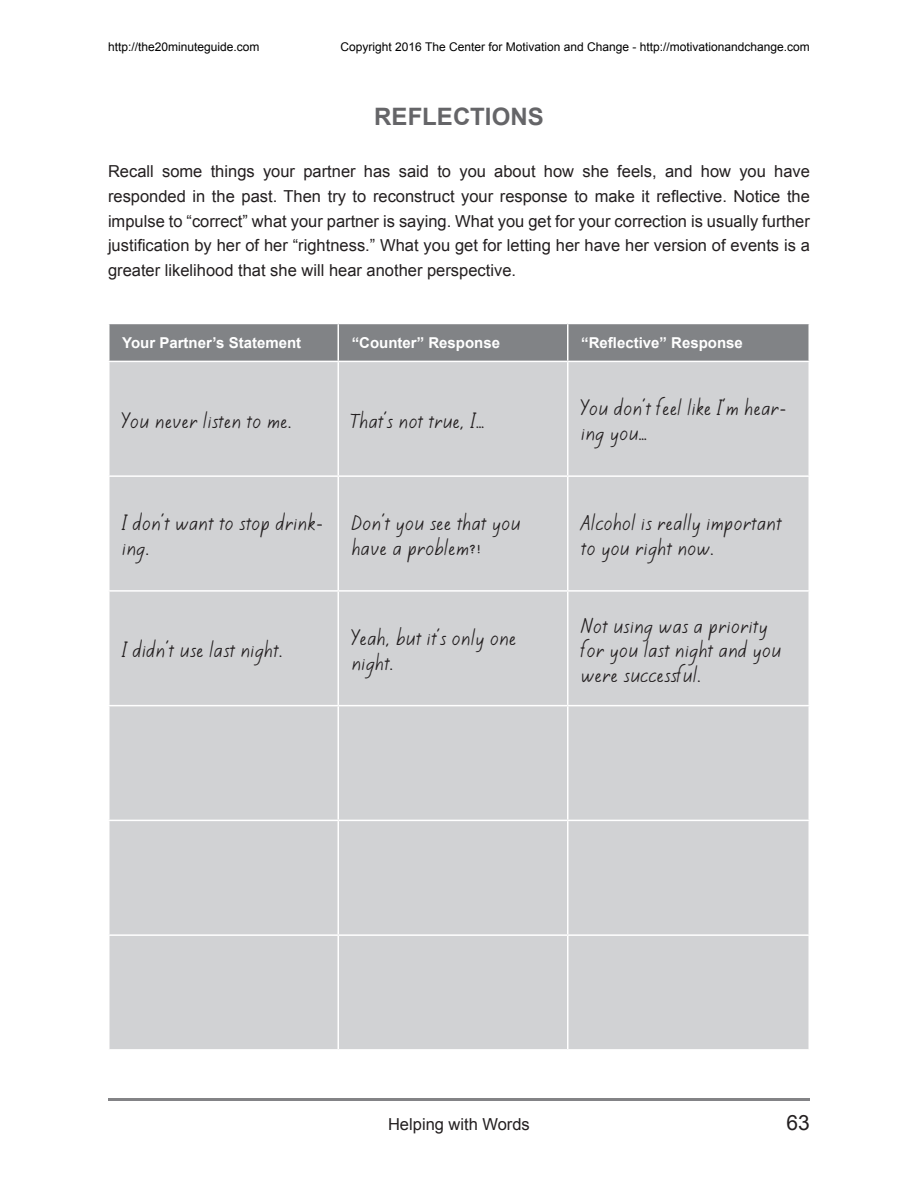
<style>
.page{position:relative;width:918px;height:1188px;background:#fff}
.page>*{position:absolute;margin:0;border:0;box-sizing:border-box;transform-origin:0 0}
.t1{font:700 24px "Arial";color:#656568}
.t2{font:21px "Arial";color:#231f20}
.t3{font:16.5px/24.8px "Arial";color:#231f20;text-align:justify}
.t4{font:16.5px/24.8px "Kiwi School Handwriting";color:#231f20}
.t5{font:700 15px "Arial";color:#fff}
.t6{font:12px "Arial";color:#000}
</style>
<div class="page">
<hr style="left:108px;top:1098px;width:702px;height:3px;background:#656568">
<div style="left:110px;top:324px;width:698px;height:37px;background:#818386"></div>
<div style="left:110px;top:362px;width:698px;height:687px;background:#d1d2d4"></div>
<hr style="left:338px;top:324px;width:1px;height:37px;background:#fff">
<hr style="left:567px;top:324px;width:1px;height:37px;background:#fff">
<hr style="left:338px;top:362px;width:1px;height:113px;background:#fff">
<hr style="left:567px;top:362px;width:1px;height:113px;background:#fff">
<hr style="left:108px;top:475px;width:230px;height:2px;background:#fff">
<hr style="left:338px;top:475px;width:230px;height:2px;background:#fff">
<hr style="left:338px;top:477px;width:1px;height:113px;background:#fff">
<hr style="left:568px;top:475px;width:242px;height:2px;background:#fff">
<hr style="left:567px;top:477px;width:1px;height:113px;background:#fff">
<hr style="left:108px;top:590px;width:230px;height:2px;background:#fff">
<hr style="left:338px;top:590px;width:230px;height:2px;background:#fff">
<hr style="left:338px;top:592px;width:1px;height:113px;background:#fff">
<hr style="left:568px;top:590px;width:242px;height:2px;background:#fff">
<hr style="left:567px;top:592px;width:1px;height:113px;background:#fff">
<hr style="left:108px;top:705px;width:230px;height:1px;background:#fff">
<hr style="left:338px;top:705px;width:230px;height:1px;background:#fff">
<hr style="left:338px;top:706px;width:1px;height:114px;background:#fff">
<hr style="left:568px;top:705px;width:242px;height:1px;background:#fff">
<hr style="left:567px;top:706px;width:1px;height:114px;background:#fff">
<hr style="left:108px;top:820px;width:230px;height:1px;background:#fff">
<hr style="left:338px;top:820px;width:230px;height:1px;background:#fff">
<hr style="left:338px;top:821px;width:1px;height:113px;background:#fff">
<hr style="left:568px;top:820px;width:242px;height:1px;background:#fff">
<hr style="left:567px;top:821px;width:1px;height:113px;background:#fff">
<hr style="left:108px;top:934px;width:230px;height:2px;background:#fff">
<hr style="left:338px;top:934px;width:230px;height:2px;background:#fff">
<hr style="left:338px;top:936px;width:1px;height:113px;background:#fff">
<hr style="left:568px;top:934px;width:242px;height:2px;background:#fff">
<hr style="left:567px;top:936px;width:1px;height:113px;background:#fff">
<p class="t6" style="left:108px;top:39px;width:153px">http://the20minuteguide.com</p>
<p class="t6" style="left:340px;top:39px;width:471px">Copyright 2016 The Center for Motivation and Change - http://motivationandchange.com</p>
<h1 class="t1" style="left:374px;top:101px;width:171px">REFLECTIONS</h1>
<p class="t3" style="left:108px;top:159px;width:704px">Recall some things your partner has said to you about how she feels, and how you have responded in the past. Then try to reconstruct your response to make it reflective. Notice the impulse to “correct” what your partner is saying. What you get for your correction is usually further justification by her of her “rightness.” What you get for letting her have her version of events is a greater likelihood that she will hear another perspective.</p>
<p class="t5" style="left:122px;top:333px;width:180px">Your Partner’s Statement</p>
<p class="t5" style="left:352px;top:333px;width:150px">“Counter” Response</p>
<p class="t5" style="left:581px;top:333px;width:163px">“Reflective” Response</p>
<p class="t4" style="left:122px;top:410px;width:173px">You never listen to me.</p>
<p class="t4" style="left:352px;top:410px;width:134px">That’s not true, I…</p>
<p class="t4" style="left:581px;top:397px;width:208px">You don’t feel like I’m hear&shy;ing you…</p>
<p class="t4" style="left:122px;top:512px;width:204px">I don’t want to stop drink&shy;ing.</p>
<p class="t4" style="left:352px;top:512px;width:171px">Don’t you see that you have a problem?!</p>
<p class="t4" style="left:581px;top:512px;width:202px">Alcohol is really important to you right now.</p>
<p class="t4" style="left:122px;top:639px;width:163px">I didn’t use last night.</p>
<p class="t4" style="left:352px;top:627px;width:167px">Yeah, but it’s only one night.</p>
<p class="t4" style="left:581px;top:614px;width:202px">Not using was a priority for you last night and you were successful.</p>
<p class="t3" style="left:388px;top:1112px;width:143px">Helping with Words</p>
<p class="t2" style="left:787px;top:1109px;width:25px">63</p>
</div>
